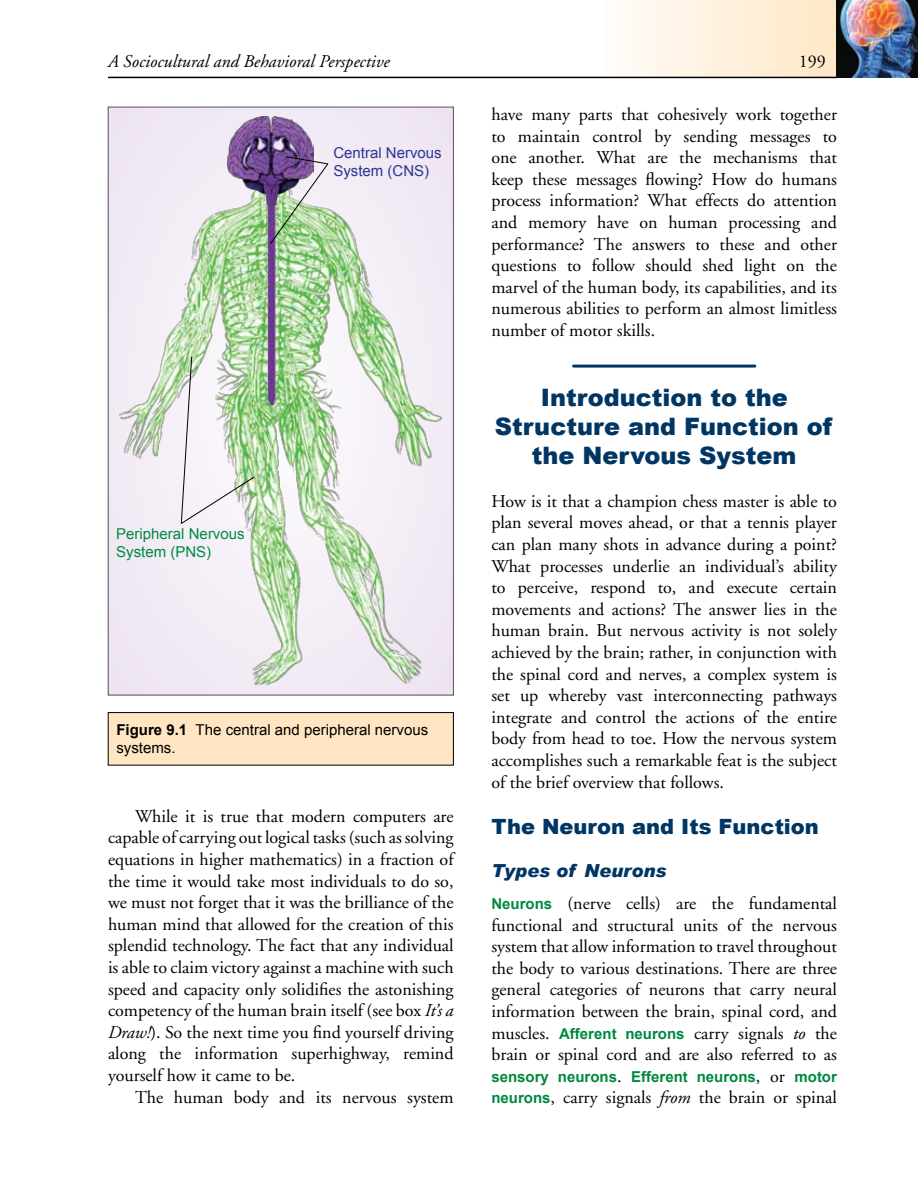
<style>
.page{position:relative;width:918px;height:1188px;background:#fff}
.page>*{position:absolute;margin:0;border:0;box-sizing:border-box;transform-origin:0 0}
.t1{font:900 24px/28.8px "Arial";color:#003663;text-align:center}
.t2{font:900 21px "Arial";color:#003663}
.t3{font:18px/21.6px "Adobe Garamond";color:#000;text-align:justify}
.t4{font:italic 18px "Adobe Garamond";color:#000}
.t5{font:italic 900 18px "Arial";color:#003663}
.t6{font:15px/18px "Arial";color:#000}
.t7{font:700 15px "Arial";color:#008840}
.t8{font:15px/18px "Arial";color:#008a3f}
.t9{font:15px/18px "Arial";color:#2b3695}
.s1{font-weight:700}
.s2{font-style:italic}
.s3{font-family:"Arial";font-weight:700;font-size:15px;color:#008840}
.s4{font-family:"Adobe Garamond";font-weight:400;font-size:18px;color:#000}
</style>
<div class="page">
<hr style="left:108px;top:77px;width:729px;height:1px;background:#000">
<div style="left:560px;top:0;width:277px;height:77px;background:linear-gradient(to right,#fff,#ffe6c5)"></div>
<img style="left:837px;top:0;width:81px;height:78px">
<hr style="left:574px;top:365px;width:181px;height:3px;background:#003663">
<div style="left:108px;top:713px;width:345px;height:52px;background:#ffe5c1"></div>
<div style="left:108px;top:712px;width:346px;height:53px;border:1px solid #000"></div>
<img style="left:108px;top:112px;width:346px;height:583px">
<svg style="left:181px;top:357px;width:73px;height:167px"></svg>
<img style="left:228px;top:116px;width:86px;height:89px">
<img style="left:270px;top:156px;width:58px;height:88px">
<p class="t4" style="left:108px;top:52px;width:283px">A Sociocultural and Behavioral Perspective</p>
<p class="t3" style="left:799px;top:51px;width:28px">199</p>
<p class="t9" style="left:333px;top:144px;width:110px">Central Nervous<br>System (CNS)</p>
<p class="t8" style="left:116px;top:525px;width:130px">Peripheral Nervous<br>System (PNS)</p>
<p class="t6" style="left:116px;top:721px;width:313px"><span class="s1">Figure 9.1</span> The central and peripheral nervous systems.</p>
<p class="t3" style="left:108px;top:806px;width:347px;text-indent:27px">While it is true that modern computers are capable of carrying out logical tasks (such as solving equations in higher mathematics) in a fraction of the time it would take most individuals to do so, we must not forget that it was the brilliance of the human mind that allowed for the creation of this splendid technology. The fact that any individual is able to claim victory against a machine with such speed and capacity only solidifies the astonishing competency of the human brain itself (see box <span class="s2">It’s a Draw!</span>). So the next time you find yourself driving along the information superhighway, remind yourself how it came to be.</p>
<p class="t3" style="left:135px;top:1086px;width:320px">The human body and its nervous system</p>
<p class="t3" style="left:491px;top:104px;width:347px">have many parts that cohesively work together to maintain control by sending messages to one another. What are the mechanisms that keep these messages flowing? How do humans process information? What effects do attention and memory have on human processing and performance? The answers to these and other questions to follow should shed light on the marvel of the human body, its capabilities, and its numerous abilities to perform an almost limitless number of motor skills.</p>
<h1 class="t1" style="left:495px;top:382px;width:339px">Introduction to the<br>Structure and Function of the Nervous System</h1>
<p class="t3" style="left:491px;top:491px;width:347px">How is it that a champion chess master is able to plan several moves ahead, or that a tennis player can plan many shots in advance during a point?<br>What processes underlie an individual’s ability to perceive, respond to, and execute certain movements and actions? The answer lies in the human brain. But nervous activity is not solely achieved by the brain; rather, in conjunction with the spinal cord and nerves, a complex system is set up whereby vast interconnecting pathways integrate and control the actions of the entire body from head to toe. How the nervous system accomplishes such a remarkable feat is the subject of the brief overview that follows.</p>
<p class="t2" style="left:491px;top:811px;width:329px">The Neuron and Its Function</p>
<p class="t5" style="left:491px;top:859px;width:177px">Types of Neurons</p>
<p class="t3" style="left:491px;top:893px;width:347px"><span class="s3">Neurons</span> (nerve cells) are the fundamental functional and structural units of the nervous system that allow information to travel throughout the body to various destinations. There are three general categories of neurons that carry neural information between the brain, spinal cord, and muscles. <span class="s3">Afferent neurons</span> carry signals <span class="s2">to</span> the brain or spinal cord and are also referred to as</p>
<p class="t7" style="left:491px;top:1067px;width:347px">sensory neurons<span class="s4">.</span> Efferent neurons<span class="s4">, or</span> motor</p>
<p class="t3" style="left:491px;top:1087px;width:347px"><span class="s3">neurons</span>, carry signals <span class="s2">from</span> the brain or spinal</p>
</div>
